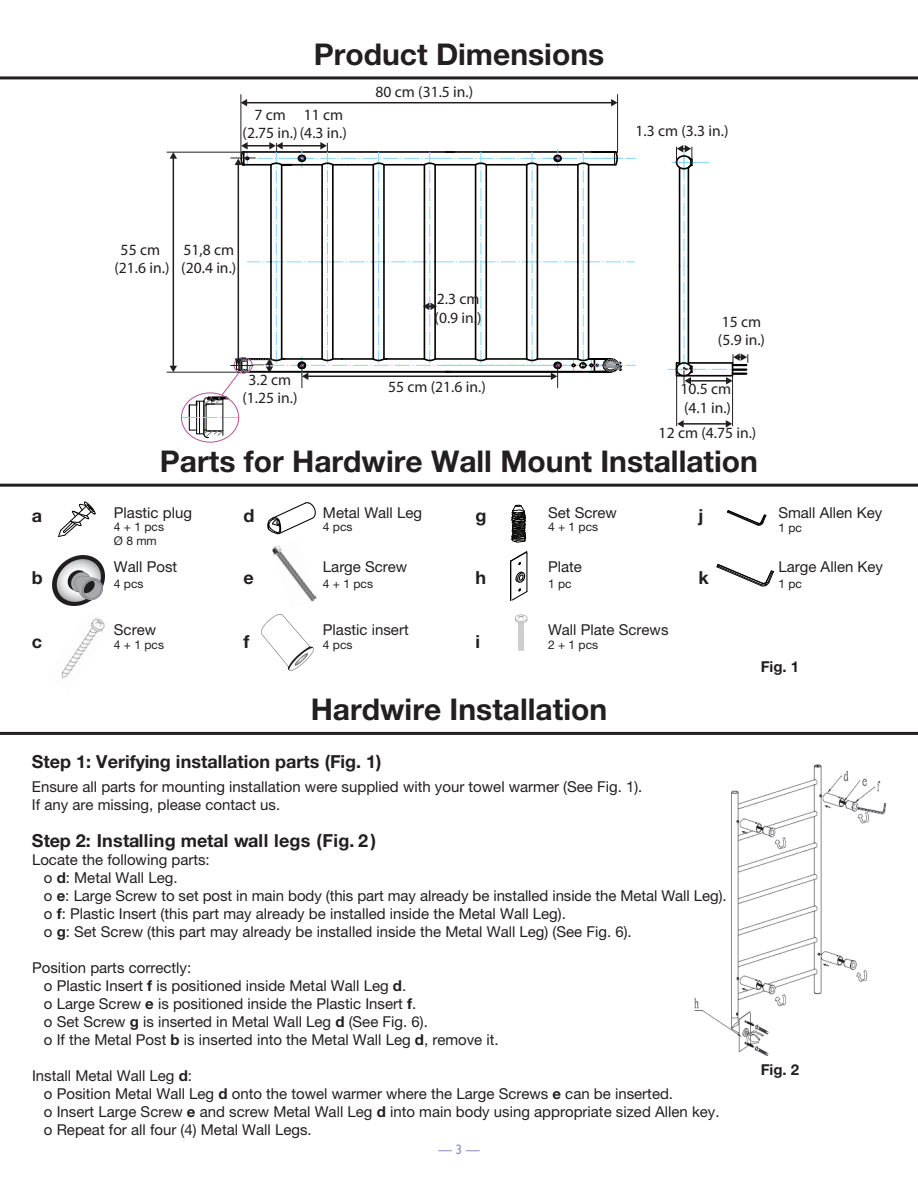
<style>
.page{position:relative;width:918px;height:1188px;background:#fff}
.page>*{position:absolute;margin:0;border:0;box-sizing:border-box;transform-origin:0 0}
.t1{font:700 30px "Helvetica Neue LT Std";color:#231f20}
.t2{font:700 18px "Helvetica Neue LT Std";color:#231f20}
.t3{font:15.6px/18.8px "Myriad Pro";color:#231f20}
.t4{font:15px/18px "Helvetica Neue LT Std";color:#231f20}
.t5{font:700 15px "Helvetica Neue LT Std";color:#231f20}
.t6{font:13.5px "Gill Sans";color:#8e95c3}
.t7{font:12px/14.4px "Helvetica Neue LT Std";color:#231f20}
.s1{font-weight:700}
</style>
<div class="page">
<img style="left:694px;top:764px;width:193px;height:291px">
<hr style="left:0;top:76px;width:918px;height:3px;background:#231f20">
<hr style="left:0;top:484px;width:918px;height:3px;background:#231f20">
<svg style="left:511px;top:505px;width:15px;height:37px"></svg>
<svg style="left:510px;top:551px;width:18px;height:50px"></svg>
<svg style="left:267px;top:502px;width:49px;height:33px"></svg>
<img style="left:53px;top:555px;width:51px;height:50px">
<img style="left:61px;top:618px;width:44px;height:60px">
<img style="left:272px;top:545px;width:45px;height:57px">
<img style="left:262px;top:614px;width:51px;height:57px">
<img style="left:515px;top:614px;width:13px;height:37px">
<svg style="left:58px;top:501px;width:38px;height:36px"></svg>
<svg style="left:727px;top:510px;width:40px;height:16px"></svg>
<svg style="left:716px;top:564px;width:58px;height:23px"></svg>
<hr style="left:0;top:732px;width:918px;height:3px;background:#231f20">
<hr style="left:167px;top:152px;width:80px;height:1px;background:#231f20">
<hr style="left:167px;top:372px;width:73px;height:1px;background:#231f20">
<hr style="left:246px;top:102px;width:366px;height:1px;background:#231f20">
<svg style="left:242px;top:99px;width:5px;height:7px"></svg>
<svg style="left:611px;top:99px;width:6px;height:7px"></svg>
<hr style="left:617px;top:94px;width:1px;height:59px;background:#231f20">
<hr style="left:241px;top:94px;width:1px;height:62px;background:#231f20">
<svg style="left:170px;top:142px;width:466px;height:296px"></svg>
<hr style="left:732px;top:375px;width:1px;height:51px;background:#231f20">
<hr style="left:683px;top:423px;width:44px;height:2px;background:#231f20">
<svg style="left:677px;top:420px;width:7px;height:8px"></svg>
<svg style="left:726px;top:420px;width:6px;height:8px"></svg>
<hr style="left:676px;top:375px;width:1px;height:51px;background:#231f20">
<svg style="left:668px;top:145px;width:80px;height:240px"></svg>
<h1 class="t1" style="left:314px;top:35px;width:292px">Product Dimensions</h1>
<p class="t3" style="left:243px;top:105px;width:106px;text-indent:12px">7 cm<br>(2.75 in.)(4.3 in.)</p>
<p class="t3" style="left:304px;top:105px;width:41px">11 cm</p>
<p class="t3" style="left:376px;top:83px;width:99px">80 cm (31.5 in.)</p>
<p class="t3" style="left:114px;top:240px;width:57px;text-align:center">55 cm (21.6 in.)</p>
<p class="t3" style="left:181px;top:240px;width:57px">51,8 cm (20.4 in.)</p>
<p class="t3" style="left:242px;top:370px;width:57px;text-align:center">3.2 cm (1.25 in.)</p>
<p class="t3" style="left:435px;top:289px;width:49px">2.3 cm (0.9 in.)</p>
<p class="t3" style="left:388px;top:377px;width:99px">55 cm (21.6 in.)</p>
<p class="t3" style="left:635px;top:121px;width:94px">1.3 cm (3.3 in.)</p>
<p class="t3" style="left:718px;top:312px;width:49px">15 cm (5.9 in.)</p>
<p class="t3" style="left:681px;top:380px;width:52px">10.5 cm (4.1 in.)</p>
<p class="t3" style="left:659px;top:423px;width:99px">12 cm (4.75 in.)</p>
<h1 class="t1" style="left:160px;top:443px;width:600px">Parts for Hardwire Wall Mount Installation</h1>
<p class="t2" style="left:32px;top:504px;width:12px">a</p>
<p class="t2" style="left:32px;top:567px;width:12px">b</p>
<p class="t4" style="left:114px;top:503px;width:80px">Plastic plug</p>
<p class="t7" style="left:114px;top:519px;width:52px">4 + 1 pcs<br>Ø 8 mm</p>
<p class="t7" style="left:114px;top:577px;width:31px">4 pcs</p>
<p class="t4" style="left:114px;top:558px;width:65px">Wall Post</p>
<p class="t2" style="left:243px;top:504px;width:12px">d</p>
<p class="t2" style="left:243px;top:567px;width:12px">e</p>
<p class="t4" style="left:323px;top:503px;width:101px">Metal Wall Leg</p>
<p class="t7" style="left:323px;top:519px;width:31px">4 pcs</p>
<p class="t4" style="left:323px;top:558px;width:86px">Large Screw</p>
<p class="t7" style="left:323px;top:577px;width:52px">4 + 1 pcs</p>
<p class="t2" style="left:476px;top:504px;width:12px">g</p>
<p class="t2" style="left:476px;top:567px;width:12px">h</p>
<p class="t4" style="left:548px;top:503px;width:70px">Set Screw</p>
<p class="t7" style="left:548px;top:519px;width:52px">4 + 1 pcs</p>
<p class="t4" style="left:548px;top:558px;width:35px">Plate</p>
<p class="t7" style="left:548px;top:577px;width:25px">1 pc</p>
<p class="t2" style="left:699px;top:504px;width:12px">j</p>
<p class="t2" style="left:699px;top:567px;width:12px">k</p>
<p class="t4" style="left:778px;top:503px;width:105px">Small Allen Key</p>
<p class="t7" style="left:778px;top:520px;width:25px">1 pc</p>
<p class="t4" style="left:778px;top:558px;width:106px">Large Allen Key</p>
<p class="t7" style="left:778px;top:577px;width:25px">1 pc</p>
<p class="t2" style="left:32px;top:630px;width:12px">c</p>
<p class="t4" style="left:114px;top:620px;width:44px">Screw</p>
<p class="t7" style="left:114px;top:638px;width:52px">4 + 1 pcs</p>
<p class="t2" style="left:243px;top:630px;width:7px">f</p>
<p class="t4" style="left:323px;top:620px;width:87px">Plastic insert</p>
<p class="t7" style="left:323px;top:638px;width:31px">4 pcs</p>
<p class="t2" style="left:476px;top:630px;width:6px">i</p>
<p class="t4" style="left:548px;top:620px;width:122px">Wall Plate Screws</p>
<p class="t7" style="left:548px;top:638px;width:52px">2 + 1 pcs</p>
<p class="t5" style="left:761px;top:658px;width:40px">Fig. 1</p>
<h1 class="t1" style="left:311px;top:691px;width:298px">Hardwire Installation</h1>
<p class="t2" style="left:32px;top:751px;width:351px">Step 1: Verifying installation parts (Fig. 1)</p>
<p class="t4" style="left:32px;top:777px;width:612px">Ensure all parts for mounting installation were supplied with your towel warmer (See Fig. 1).<br>If any are missing, please contact us.</p>
<p class="t2" style="left:32px;top:829px;width:346px">Step 2: Installing metal wall legs (Fig. 2 )</p>
<p class="t4" style="left:32px;top:850px;width:179px">Locate the following parts:</p>
<p class="t4" style="left:44px;top:868px;width:684px">o <span class="s1">d</span>: Metal Wall Leg.<br>o <span class="s1">e</span>: Large Screw to set post in main body (this part may already be installed inside the Metal Wall Leg). o <span class="s1">f</span>: Plastic Insert (this part may already be installed inside the Metal Wall Leg).<br>o <span class="s1">g</span>: Set Screw (this part may already be installed inside the Metal Wall Leg) (See Fig. 6).</p>
<p class="t4" style="left:32px;top:958px;width:161px">Position parts correctly:</p>
<p class="t4" style="left:44px;top:976px;width:456px">o Plastic Insert <span class="s1">f</span> is positioned inside Metal Wall Leg <span class="s1">d</span>.<br>o Large Screw <span class="s1">e</span> is positioned inside the Plastic Insert <span class="s1">f</span>.<br>o Set Screw <span class="s1">g</span> is inserted in Metal Wall Leg <span class="s1">d</span> (See Fig. 6).<br>o If the Metal Post <span class="s1">b</span> is inserted into the Metal Wall Leg <span class="s1">d</span>, remove it.</p>
<p class="t4" style="left:44px;top:1084px;width:677px">o Position Metal Wall Leg <span class="s1">d</span> onto the towel warmer where the Large Screws <span class="s1">e</span> can be inserted.<br>o Insert Large Screw <span class="s1">e</span> and screw Metal Wall Leg <span class="s1">d</span> into main body using appropriate sized Allen key. o Repeat for all four (4) Metal Wall Legs.</p>
<p class="t4" style="left:32px;top:1066px;width:162px">Install Metal Wall Leg <span class="s1">d</span>:</p>
<p class="t6" style="left:438px;top:1142px;width:43px">— 3 —</p>
<p class="t5" style="left:761px;top:1060px;width:40px">Fig. 2</p>
</div>
